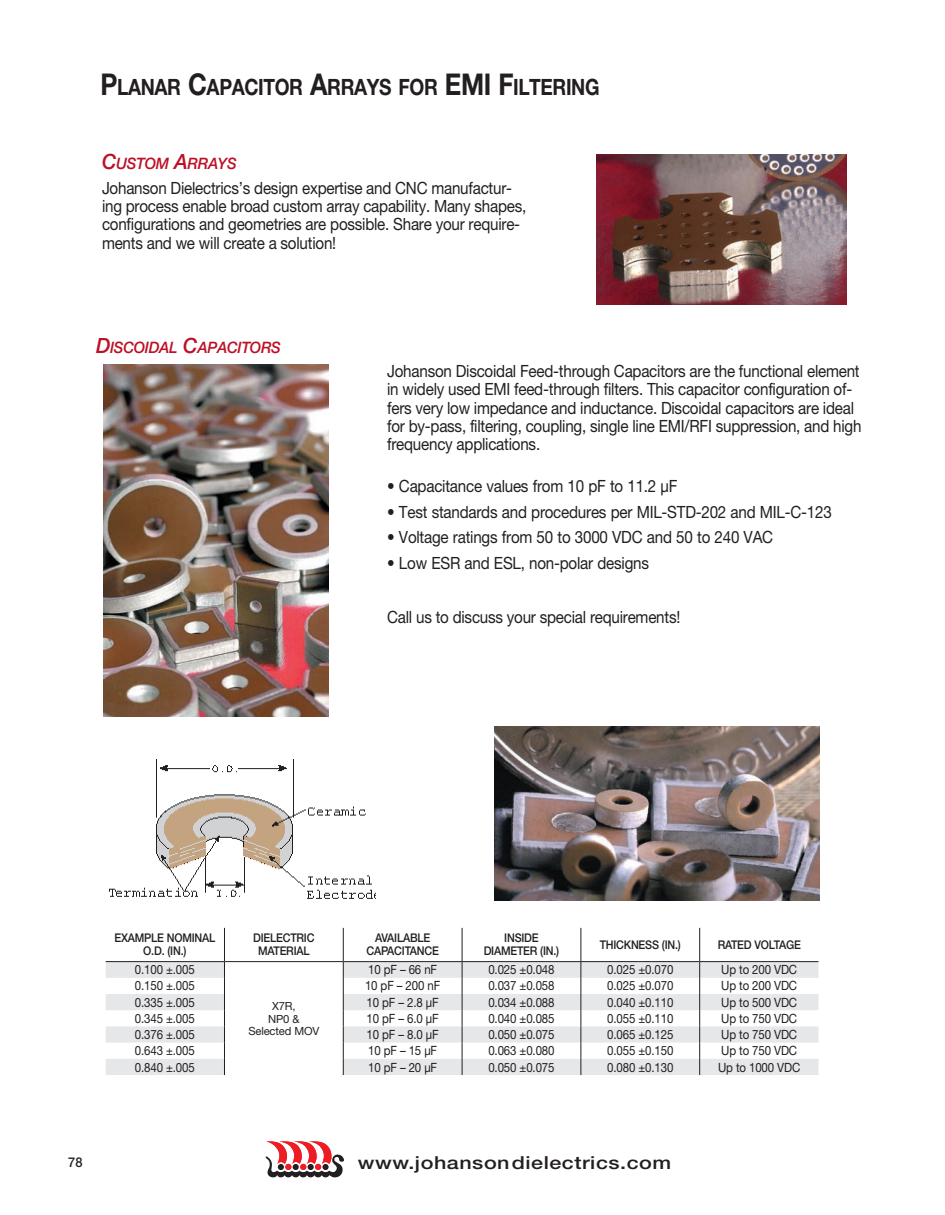
<style>
.page{position:relative;width:945px;height:1215px;background:#fff}
.page>*{position:absolute;margin:0;border:0;box-sizing:border-box;transform-origin:0 0}
.t1{font:700 22.5px "Helvetica Neue LT Pro";letter-spacing:-.02em;color:#231f20;scale:.85 1}
.t2{font:500 18px "Helvetica Neue LT Pro";letter-spacing:.025em;color:#231f20;scale:1.2 1}
.t3{font:16.8px/18.5px "Helvetica Neue LT Pro";letter-spacing:-.015em;color:#231f20;scale:.9 1}
.t4{font:italic 500 15.75px "Helvetica Neue LT Pro";letter-spacing:-.02em;color:#bc1026;scale:.95 1}
.t5{font:500 13.5px "Helvetica Neue LT Pro";color:#231f20;scale:.95 1}
.t6{font:12.75px "Helvetica Neue LT Pro";letter-spacing:-.01em;color:#231f20;scale:.9 1}
.t7{font:500 12px/12.8px "Helvetica Neue LT Pro";letter-spacing:-.02em;color:#231f20;text-align:center;scale:.9 1}
.t8{font:11.25px/12.8px "Helvetica Neue LT Pro";letter-spacing:-.015em;color:#231f20;text-align:center}
.s1{font-size:30px}
.s2{font-size:21px}
</style>
<div class="page">
<svg style="left:266px;top:1141px;width:78px;height:37px"></svg>
<img style="left:596px;top:154px;width:250px;height:150px">
<img style="left:104px;top:365px;width:225px;height:352px">
<svg style="left:106px;top:962px;width:712px;height:113px;fill:#e6e7e9"></svg>
<div style="left:224px;top:962px;width:119px;height:113px;background:#fff"></div>
<hr style="left:224px;top:928px;width:1px;height:33px;background:#231f20">
<hr style="left:343px;top:928px;width:1px;height:33px;background:#231f20">
<hr style="left:462px;top:928px;width:1px;height:33px;background:#231f20">
<hr style="left:581px;top:928px;width:1px;height:33px;background:#231f20">
<hr style="left:699px;top:928px;width:1px;height:33px;background:#231f20">
<hr style="left:106px;top:961px;width:118px;height:1px;background:#231f20">
<hr style="left:224px;top:961px;width:119px;height:1px;background:#231f20">
<hr style="left:343px;top:961px;width:119px;height:1px;background:#231f20">
<hr style="left:462px;top:961px;width:119px;height:1px;background:#231f20">
<hr style="left:581px;top:961px;width:119px;height:1px;background:#231f20">
<hr style="left:700px;top:961px;width:118px;height:1px;background:#231f20">
<svg style="left:224px;top:962px;width:1px;height:113px"></svg>
<svg style="left:343px;top:962px;width:1px;height:113px"></svg>
<svg style="left:462px;top:962px;width:1px;height:113px"></svg>
<svg style="left:581px;top:962px;width:1px;height:113px"></svg>
<svg style="left:699px;top:962px;width:1px;height:113px"></svg>
<img style="left:109px;top:760px;width:266px;height:139px">
<img style="left:494px;top:727px;width:326px;height:173px">
<h1 class="t1" style="left:100px;top:73px;width:589px"><span class="s1">P</span>LANAR <span class="s1">C</span>APACITOR <span class="s1">A</span>RRAYS FOR <span class="s1">EMI F</span>ILTERING</h1>
<p class="t4" style="left:102px;top:155px;width:143px"><span class="s2">C</span>USTOM <span class="s2">A</span>RRAYS</p>
<p class="t3" style="left:102px;top:178px;width:473px">Johanson Dielectrics’s design expertise and CNC manufactur&shy;ing process enable broad custom array capability. Many shapes, configurations and geometries are possible. Share your require&shy;ments and we will create a solution!</p>
<p class="t4" style="left:96px;top:338px;width:196px"><span class="s2">D</span>ISCOIDAL <span class="s2">C</span>APACITORS</p>
<p class="t3" style="left:387px;top:361px;width:528px">Johanson Discoidal Feed-through Capacitors are the functional element in widely used EMI feed-through filters. This capacitor configuration of&shy;fers very low impedance and inductance. Discoidal capacitors are ideal for by-pass, filtering, coupling, single line EMI/RFI suppression, and high frequency applications.</p>
<p class="t3" style="left:387px;top:476px;width:324px">• Capacitance values from 10 pF to 11.2 μF</p>
<p class="t3" style="left:387px;top:502px;width:496px">• Test standards and procedures per MIL-STD-202 and MIL-C-123</p>
<p class="t3" style="left:387px;top:528px;width:431px">• Voltage ratings from 50 to 3000 VDC and 50 to 240 VAC</p>
<p class="t3" style="left:387px;top:554px;width:292px">• Low ESR and ESL, non-polar designs</p>
<p class="t3" style="left:387px;top:608px;width:327px">Call us to discuss your special requirements!</p>
<p class="t7" style="left:114px;top:932px;width:114px">EXAMPLE NOMINAL<br>O.D. (IN.)</p>
<p class="t7" style="left:253px;top:932px;width:70px">DIELECTRIC<br>MATERIAL</p>
<p class="t7" style="left:367px;top:932px;width:82px">AVAILABLE<br>CAPACITANCE</p>
<p class="t7" style="left:484px;top:932px;width:85px">INSIDE<br>DIAMETER (IN.)</p>
<p class="t7" style="left:600px;top:938px;width:92px">THICKNESS (IN.)</p>
<p class="t7" style="left:718px;top:938px;width:94px">RATED VOLTAGE</p>
<p class="t6" style="left:135px;top:962px;width:68px">0.100 ±.005</p>
<p class="t8" style="left:248px;top:999px;width:72px">X7R,<br>NP0 &amp;<br>Selected MOV</p>
<p class="t6" style="left:368px;top:962px;width:78px">10 pF – 66 nF</p>
<p class="t6" style="left:488px;top:962px;width:75px">0.025 ±0.048</p>
<p class="t6" style="left:607px;top:962px;width:75px">0.025 ±0.070</p>
<p class="t6" style="left:721px;top:962px;width:86px">Up to 200 VDC</p>
<p class="t6" style="left:135px;top:978px;width:68px">0.150 ±.005</p>
<p class="t6" style="left:365px;top:978px;width:85px">10 pF – 200 nF</p>
<p class="t6" style="left:488px;top:978px;width:75px">0.037 ±0.058</p>
<p class="t6" style="left:607px;top:978px;width:75px">0.025 ±0.070</p>
<p class="t6" style="left:721px;top:978px;width:86px">Up to 200 VDC</p>
<p class="t6" style="left:135px;top:995px;width:68px">0.335 ±.005</p>
<p class="t6" style="left:367px;top:995px;width:82px">10 pF – 2.8 µF</p>
<p class="t6" style="left:488px;top:995px;width:75px">0.034 ±0.088</p>
<p class="t6" style="left:607px;top:995px;width:75px">0.040 ±0.110</p>
<p class="t6" style="left:721px;top:995px;width:86px">Up to 500 VDC</p>
<p class="t6" style="left:135px;top:1011px;width:68px">0.345 ±.005</p>
<p class="t6" style="left:367px;top:1011px;width:82px">10 pF – 6.0 µF</p>
<p class="t6" style="left:488px;top:1011px;width:75px">0.040 ±0.085</p>
<p class="t6" style="left:607px;top:1011px;width:75px">0.055 ±0.110</p>
<p class="t6" style="left:721px;top:1011px;width:86px">Up to 750 VDC</p>
<p class="t6" style="left:135px;top:1027px;width:68px">0.376 ±.005</p>
<p class="t6" style="left:367px;top:1027px;width:82px">10 pF – 8.0 µF</p>
<p class="t6" style="left:488px;top:1027px;width:75px">0.050 ±0.075</p>
<p class="t6" style="left:607px;top:1027px;width:75px">0.065 ±0.125</p>
<p class="t6" style="left:721px;top:1027px;width:86px">Up to 750 VDC</p>
<p class="t6" style="left:135px;top:1043px;width:68px">0.643 ±.005</p>
<p class="t6" style="left:368px;top:1043px;width:78px">10 pF – 15 µF</p>
<p class="t6" style="left:488px;top:1043px;width:75px">0.063 ±0.080</p>
<p class="t6" style="left:607px;top:1043px;width:75px">0.055 ±0.150</p>
<p class="t6" style="left:721px;top:1043px;width:86px">Up to 750 VDC</p>
<p class="t6" style="left:135px;top:1059px;width:68px">0.840 ±.005</p>
<p class="t6" style="left:368px;top:1059px;width:78px">10 pF – 20 µF</p>
<p class="t6" style="left:488px;top:1059px;width:75px">0.050 ±0.075</p>
<p class="t6" style="left:607px;top:1059px;width:75px">0.080 ±0.130</p>
<p class="t6" style="left:718px;top:1059px;width:93px">Up to 1000 VDC</p>
<p class="t5" style="left:68px;top:1154px;width:17px">78</p>
<p class="t2" style="left:358px;top:1152px;width:263px">www.johansondielectrics.com</p>
</div>
